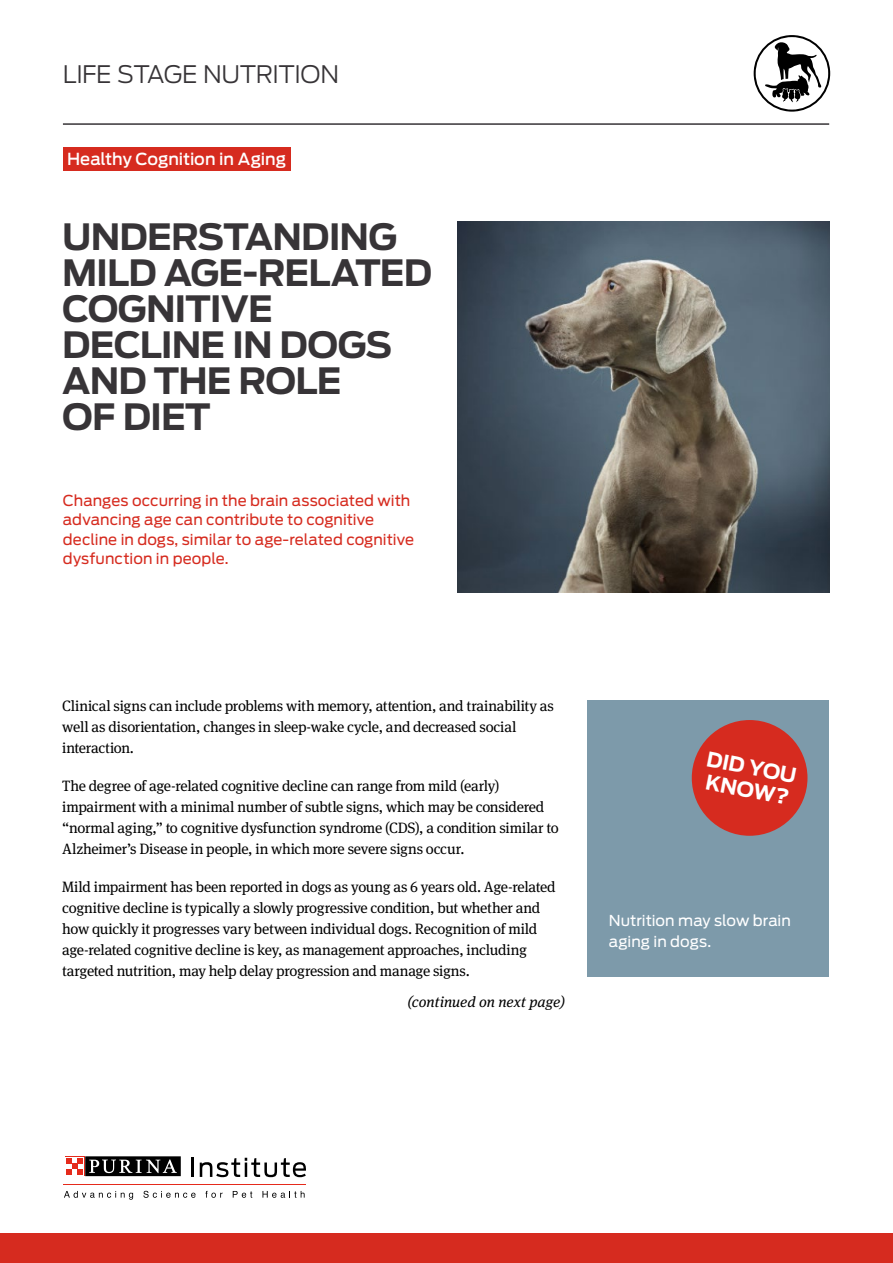
<style>
.page{position:relative;width:893px;height:1263px;background:#fff}
.page>*{position:absolute;margin:0;border:0;box-sizing:border-box;transform-origin:0 0}
.t1{font:700 36px/36px "Antenna";letter-spacing:-.025em;color:#373437}
.t2{font:300 24px "Antenna";letter-spacing:-.02em;color:#373437}
.t3{font:700 20.4px/22.8px "Antenna";color:#fff}
.t4{font:500 16.5px "Antenna";letter-spacing:-.005em;color:#fff}
.t5{font:15px/21px "Meta Serif Pro";letter-spacing:-.02em;color:#000}
.t6{font:15px/19.5px "Antenna";color:#d62b1f}
.t7{font:15px/21px "Antenna";color:#fff}
.t8{font:italic 15px "Meta Serif Pro";color:#000}
</style>
<div class="page">
<svg style="left:754px;top:35px;width:76px;height:77px"></svg>
<div style="left:0;top:1233px;width:893px;height:30px;background:#d62b1f"></div>
<hr style="left:63px;top:123px;width:766px;height:2px;background:#373437">
<hr style="left:64px;top:1184px;width:242px;height:1px;background:#e52a1b">
<svg style="left:192px;top:1158px;width:2px;height:19px"></svg>
<svg style="left:200px;top:1158px;width:106px;height:19px"></svg>
<svg style="left:64px;top:1191px;width:69px;height:9px"></svg>
<svg style="left:143px;top:1191px;width:53px;height:7px"></svg>
<svg style="left:205px;top:1191px;width:18px;height:7px"></svg>
<svg style="left:233px;top:1191px;width:19px;height:7px"></svg>
<svg style="left:262px;top:1191px;width:43px;height:7px"></svg>
<svg style="left:85px;top:1176px;width:96px;height:1px"></svg>
<svg style="left:65px;top:1156px;width:20px;height:20px"></svg>
<div style="left:85px;top:1156px;width:96px;height:20px;background:#000"></div>
<svg style="left:89px;top:1159px;width:88px;height:14px"></svg>
<div style="left:65px;top:1157px;width:19px;height:18px;background:#fff"></div>
<svg style="left:66px;top:1158px;width:17px;height:17px"></svg>
<img style="left:458px;top:221px;width:371px;height:371px">
<div style="left:63px;top:147px;width:227px;height:24px;background:#d62b1f"></div>
<div style="left:588px;top:700px;width:241px;height:276px;background:#7d9aaa"></div>
<div style="left:692px;top:720px;width:115px;height:116px;background:#d62b1f;border-radius:50%"></div>
<h2 class="t2" style="left:63px;top:58px;width:278px">LIFE STAGE NUTRITION</h2>
<p class="t4" style="left:67px;top:149px;width:220px">Healthy Cognition in Aging</p>
<h1 class="t1" style="left:62px;top:219px;width:371px">UNDERSTANDING<br>MILD AGE-RELATED<br>COGNITIVE<br>DECLINE IN DOGS<br>AND THE ROLE<br>OF DIET</h1>
<p class="t6" style="left:63px;top:490px;width:353px">Changes occurring in the brain associated with advancing age can contribute to cognitive decline in dogs, similar to age-related cognitive dysfunction in people.</p>
<p class="t5" style="left:62px;top:695px;width:493px">Clinical signs can include problems with memory, attention, and trainability as well as disorientation, changes in sleep-wake cycle, and decreased social interaction.</p>
<p class="t5" style="left:62px;top:775px;width:498px">The degree of age-related cognitive decline can range from mild (early) impairment with a minimal number of subtle signs, which may be considered “normal aging,” to cognitive dysfunction syndrome (CDS), a condition similar to Alzheimer’s Disease in people, in which more severe signs occur.</p>
<p class="t5" style="left:62px;top:876px;width:495px">Mild impairment has been reported in dogs as young as 6 years old. Age-related cognitive decline is typically a slowly progressive condition, but whether and how quickly it progresses vary between individual dogs. Recognition of mild age-related cognitive decline is key, as management approaches, including targeted nutrition, may help delay progression and manage signs.</p>
<p class="t8" style="left:407px;top:991px;width:159px">(continued on next page)</p>
<h3 class="t3" style="left:709px;top:748px;width:93px;rotate:11deg">DID YOU<br>KNOW?</h3>
<p class="t7" style="left:609px;top:909px;width:184px">Nutrition may slow brain aging in dogs.</p>
</div>
